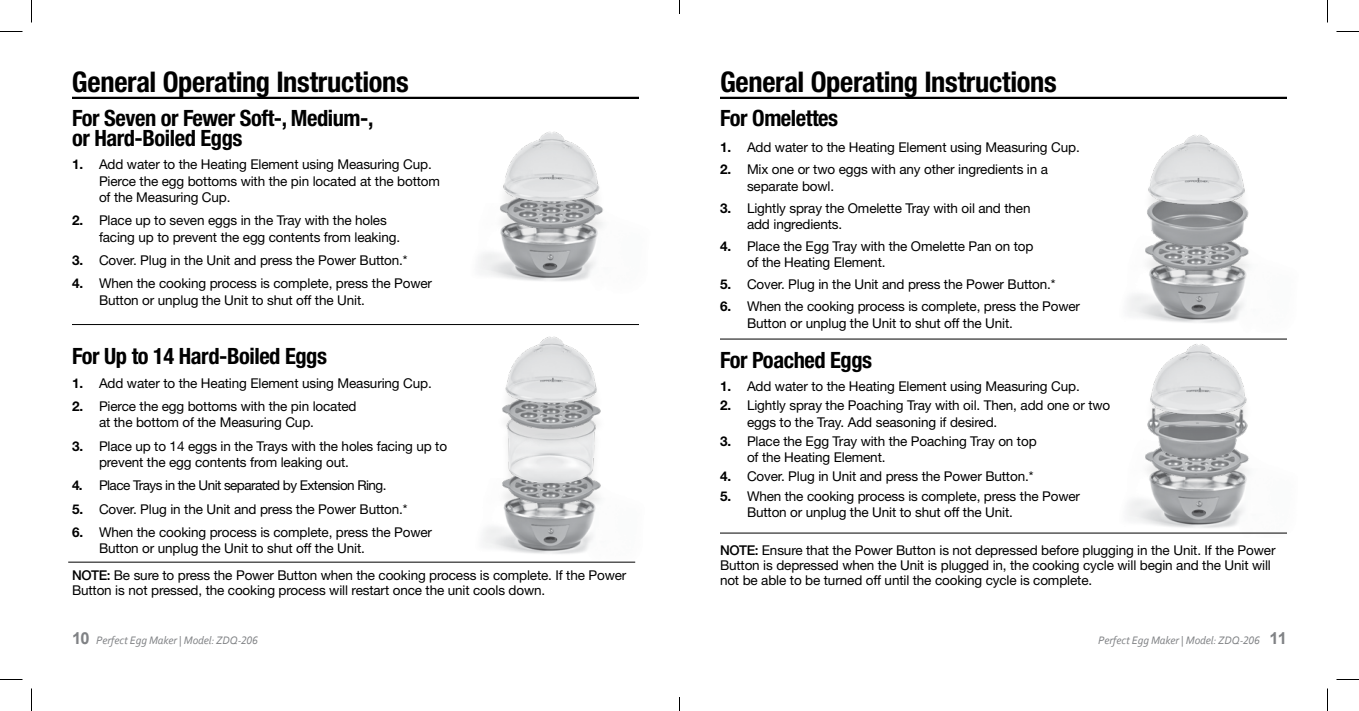
<style>
.page{position:relative;width:1359px;height:711px;background:#fff}
.page>*{position:absolute;margin:0;border:0;box-sizing:border-box;transform-origin:0 0}
.t1{font:700 condensed 28.5px "Helvetica Neue LT Std";letter-spacing:-.01em;color:#000}
.t2{font:700 condensed 22.5px/19.5px "Helvetica Neue LT Std";letter-spacing:-.02em;color:#000}
.t3{font:13.5px/16.5px "Helvetica Neue LT Std";letter-spacing:-.01em;color:#000}
.t4{font:13.5px "Helvetica Neue LT Std";letter-spacing:-.04em;color:#000}
.t5{font:italic 11.4px "Corbel";letter-spacing:-.01em;color:#808285}
.s1{font-weight:700}
.s2{font-weight:500}
.s3{font-family:"Arial";font-weight:700;font-style:normal;font-size:16.5px}
</style>
<div class="page">
<hr style="left:72px;top:97px;width:567px;height:2px;background:#000">
<hr style="left:720px;top:97px;width:567px;height:2px;background:#000">
<img style="left:1128px;top:292px;width:116px;height:31px">
<div style="left:1138px;top:241px;width:118px;height:51px;background:#000;opacity:.08"></div>
<img style="left:1138px;top:254px;width:118px;height:22px">
<img style="left:1138px;top:226px;width:118px;height:28px">
<div style="left:1141px;top:141px;width:111px;height:85px;background:#000;opacity:.08"></div>
<img style="left:1141px;top:135px;width:111px;height:73px">
<img style="left:1111px;top:498px;width:176px;height:35px">
<div style="left:1138px;top:447px;width:118px;height:51px;background:#000;opacity:.08"></div>
<img style="left:1138px;top:460px;width:118px;height:23px">
<img style="left:1138px;top:435px;width:118px;height:25px">
<div style="left:1143px;top:350px;width:111px;height:85px;background:#000;opacity:.08"></div>
<img style="left:1129px;top:338px;width:155px;height:77px">
<img style="left:479px;top:250px;width:116px;height:31px">
<div style="left:493px;top:199px;width:117px;height:51px;background:#000;opacity:.08"></div>
<img style="left:493px;top:208px;width:117px;height:26px">
<div style="left:496px;top:138px;width:111px;height:85px;background:#000;opacity:.08"></div>
<img style="left:493px;top:131px;width:117px;height:77px">
<img style="left:483px;top:523px;width:110px;height:31px">
<div style="left:496px;top:475px;width:111px;height:48px;background:#000;opacity:.08"></div>
<img style="left:496px;top:483px;width:111px;height:26px">
<div style="left:500px;top:418px;width:103px;height:85px;background:#000;opacity:.08"></div>
<img style="left:496px;top:336px;width:111px;height:147px">
<div style="left:496px;top:400px;width:111px;height:48px;background:#000;opacity:.08"></div>
<img style="left:496px;top:388px;width:111px;height:46px">
<div style="left:499px;top:343px;width:105px;height:79px;background:#000;opacity:.08"></div>
<hr style="left:72px;top:324px;width:567px;height:1px;background:#000">
<hr style="left:720px;top:339px;width:567px;height:1px;background:#000">
<hr style="left:720px;top:533px;width:567px;height:1px;background:#000">
<hr style="left:68px;top:562px;width:567px;height:1px;background:#000">
<svg style="left:0;top:31px;width:22px;height:1px"></svg>
<svg style="left:1336px;top:31px;width:23px;height:1px"></svg>
<svg style="left:0;top:679px;width:22px;height:1px"></svg>
<svg style="left:1336px;top:679px;width:23px;height:1px"></svg>
<svg style="left:31px;top:0;width:1px;height:22px"></svg>
<svg style="left:31px;top:688px;width:1px;height:23px"></svg>
<svg style="left:1327px;top:0;width:1px;height:22px"></svg>
<svg style="left:1327px;top:688px;width:1px;height:23px"></svg>
<svg style="left:679px;top:0;width:1px;height:14px"></svg>
<svg style="left:679px;top:698px;width:1px;height:13px"></svg>
<h1 class="t1" style="left:72px;top:65px;width:338px">General Operating Instructions</h1>
<h1 class="t1" style="left:720px;top:65px;width:338px">General Operating Instructions</h1>
<h2 class="t2" style="left:720px;top:108px;width:120px">For Omelettes</h2>
<p class="t3" style="left:720px;top:139px;width:361px"><span class="s1">1.</span> Add water to the Heating Element using Measuring Cup.</p>
<p class="t3" style="left:747px;top:161px;width:303px;text-indent:-27px"><span class="s1">2.</span> Mix one or two eggs with any other ingredients in a separate bowl.</p>
<p class="t3" style="left:747px;top:199px;width:285px;text-indent:-27px"><span class="s1">3.</span> Lightly spray the Omelette Tray with oil and then add ingredients.</p>
<p class="t3" style="left:747px;top:238px;width:288px;text-indent:-27px"><span class="s1">4.</span> Place the Egg Tray with the Omelette Pan on top of the Heating Element.</p>
<p class="t3" style="left:720px;top:276px;width:337px"><span class="s1">5.</span> Cover. Plug in the Unit and press the Power Button.*</p>
<p class="t3" style="left:747px;top:298px;width:335px;text-indent:-27px"><span class="s1">6.</span> When the cooking process is complete, press the Power<br>Button or unplug the Unit to shut off the Unit.</p>
<h2 class="t2" style="left:720px;top:350px;width:154px">For Poached Eggs</h2>
<p class="t3" style="left:720px;top:378px;width:361px"><span class="s1">1.</span> Add water to the Heating Element using Measuring Cup.</p>
<p class="t3" style="left:747px;top:397px;width:365px;text-indent:-27px"><span class="s1">2.</span> Lightly spray the Poaching Tray with oil. Then, add one or two eggs to the Tray. Add seasoning if desired.</p>
<p class="t3" style="left:747px;top:433px;width:291px;text-indent:-27px"><span class="s1">3.</span> Place the Egg Tray with the Poaching Tray on top of the Heating Element.</p>
<p class="t3" style="left:720px;top:468px;width:315px"><span class="s1">4.</span> Cover. Plug in Unit and press the Power Button.*</p>
<p class="t3" style="left:747px;top:487px;width:335px;text-indent:-27px"><span class="s1">5.</span> When the cooking process is complete, press the Power<br>Button or unplug the Unit to shut off the Unit.</p>
<h2 class="t2" style="left:72px;top:108px;width:303px">For Seven or Fewer Soft-, Medium-, or Hard-Boiled Eggs</h2>
<p class="t3" style="left:99px;top:156px;width:343px;text-indent:-27px"><span class="s1">1.</span> Add water to the Heating Element using Measuring Cup.<br>Pierce the egg bottoms with the pin located at the bottom of the Measuring Cup.</p>
<p class="t3" style="left:99px;top:212px;width:303px;text-indent:-27px"><span class="s1">2.</span> Place up to seven eggs in the Tray with the holes facing up to prevent the egg contents from leaking.</p>
<p class="t3" style="left:72px;top:252px;width:337px"><span class="s1">3.</span> Cover. Plug in the Unit and press the Power Button.*</p>
<p class="t3" style="left:99px;top:275px;width:335px;text-indent:-27px"><span class="s1">4.</span> When the cooking process is complete, press the Power<br>Button or unplug the Unit to shut off the Unit.</p>
<h2 class="t2" style="left:72px;top:346px;width:257px">For Up to 14 Hard-Boiled Eggs</h2>
<p class="t3" style="left:72px;top:374px;width:361px"><span class="s1">1.</span> Add water to the Heating Element using Measuring Cup.</p>
<p class="t3" style="left:99px;top:398px;width:259px;text-indent:-27px"><span class="s1">2.</span> Pierce the egg bottoms with the pin located at the bottom of the Measuring Cup.</p>
<p class="t3" style="left:99px;top:437px;width:350px;text-indent:-27px"><span class="s1">3.</span> Place up to 14 eggs in the Trays with the holes facing up to prevent the egg contents from leaking out.</p>
<p class="t4" style="left:72px;top:478px;width:316px"><span class="s1">4.</span> Place Trays in the Unit separated by Extension Ring.</p>
<p class="t3" style="left:72px;top:500px;width:337px"><span class="s1">5.</span> Cover. Plug in the Unit and press the Power Button.*</p>
<p class="t3" style="left:99px;top:524px;width:335px;text-indent:-27px"><span class="s1">6.</span> When the cooking process is complete, press the Power<br>Button or unplug the Unit to shut off the Unit.</p>
<p class="t3" style="left:720px;top:543px;width:557px;line-height:15px"><span class="s2">NOTE:</span> Ensure that the Power Button is not depressed before plugging in the Unit. If the Power<br>Button is depressed when the Unit is plugged in, the cooking cycle will begin and the Unit will</p>
<p class="t3" style="left:72px;top:567px;width:556px"><span class="s2">NOTE:</span> Be sure to press the Power Button when the cooking process is complete. If the Power</p>
<p class="t3" style="left:720px;top:572px;width:374px">not be able to be turned off until the cooking cycle is complete.</p>
<p class="t3" style="left:72px;top:582px;width:475px">Button is not pressed, the cooking process will restart once the unit cools down.</p>
<p class="t5" style="left:72px;top:633px;width:188px"><span class="s3">10</span> Perfect Egg Maker | Model: ZDQ-206</p>
<p class="t5" style="left:1098px;top:633px;width:190px">Perfect Egg Maker | Model: ZDQ-206 <span class="s3">11</span></p>
</div>
